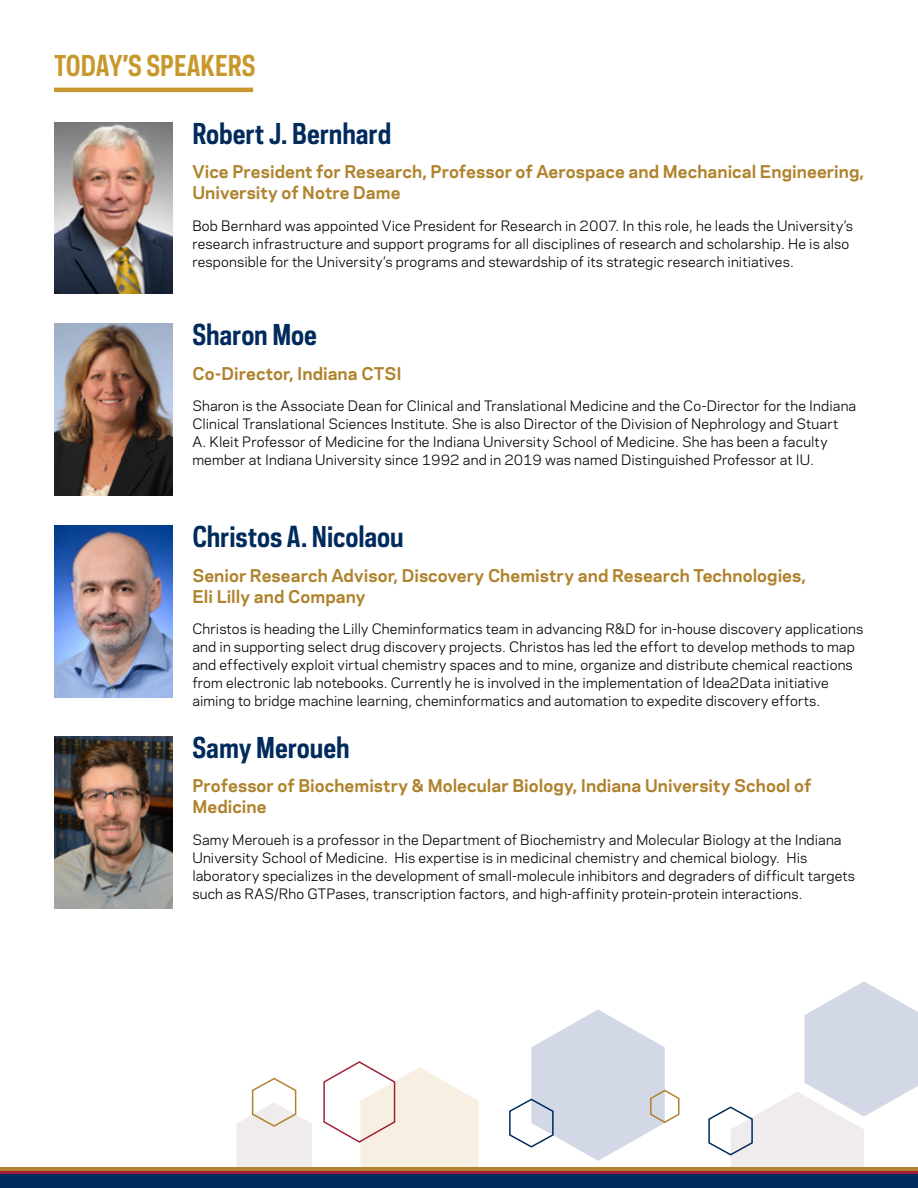
<style>
.page{position:relative;width:918px;height:1188px;background:#fff}
.page>*{position:absolute;margin:0;border:0;box-sizing:border-box;transform-origin:0 0}
.t1{font:700 27px "Galaxie Polaris Condensed";letter-spacing:-.005em;color:#002b5c}
.t2{font:700 27px "Galaxie Polaris Condensed";color:#c8982c}
.t3{font:700 16.5px/21px "Galaxie Polaris";letter-spacing:.005em;color:#af832d}
.t4{font:13.5px/18px "Galaxie Polaris";letter-spacing:.01em;color:#000}
</style>
<div class="page">
<svg style="left:323px;top:1061px;width:156px;height:106px"></svg>
<svg style="left:509px;top:1009px;width:171px;height:152px"></svg>
<svg style="left:236px;top:1077px;width:76px;height:90px"></svg>
<svg style="left:708px;top:981px;width:210px;height:186px"></svg>
<img style="left:54px;top:122px;width:118px;height:172px">
<img style="left:54px;top:324px;width:118px;height:172px">
<img style="left:54px;top:526px;width:118px;height:171px">
<hr style="left:54px;top:88px;width:199px;height:4px;background:#c8982c">
<hr style="left:0;top:1171px;width:918px;height:3px;background:#a12236">
<hr style="left:0;top:1167px;width:918px;height:4px;background:#af832d">
<div style="left:0;top:1174px;width:918px;height:14px;background:#002b5c"></div>
<img style="left:54px;top:736px;width:118px;height:172px">
<h1 class="t2" style="left:54px;top:47px;width:203px">TODAY’S SPEAKERS</h1>
<h1 class="t1" style="left:192px;top:115px;width:200px">Robert J. Bernhard</h1>
<p class="t3" style="left:192px;top:160px;width:673px">Vice President for Research, Professor of Aerospace and Mechanical Engineering,<br>University of Notre Dame</p>
<p class="t4" style="left:192px;top:216px;width:662px">Bob Bernhard was appointed Vice President for Research in 2007. In this role, he leads the University’s research infrastructure and support programs for all disciplines of research and scholarship. He is also responsible for the University’s programs and stewardship of its strategic research initiatives.</p>
<h1 class="t1" style="left:192px;top:317px;width:126px">Sharon Moe</h1>
<p class="t3" style="left:192px;top:362px;width:211px">Co-Director, Indiana CTSI</p>
<p class="t4" style="left:192px;top:397px;width:665px">Sharon is the Associate Dean for Clinical and Translational Medicine and the Co-Director for the Indiana Clinical Translational Sciences Institute. She is also Director of the Division of Nephrology and Stuart<br>A. Kleit Professor of Medicine for the Indiana University School of Medicine. She has been a faculty member at Indiana University since 1992 and in 2019 was named Distinguished Professor at IU.</p>
<h1 class="t1" style="left:192px;top:519px;width:213px">Christos A. Nicolaou</h1>
<p class="t3" style="left:192px;top:564px;width:615px">Senior Research Advisor, Discovery Chemistry and Research Technologies,<br>Eli Lilly and Company</p>
<p class="t4" style="left:192px;top:619px;width:672px">Christos is heading the Lilly Cheminformatics team in advancing R&amp;D for in-house discovery applications and in supporting select drug discovery projects. Christos has led the effort to develop methods to map and effectively exploit virtual chemistry spaces and to mine, organize and distribute chemical reactions from electronic lab notebooks. Currently he is involved in the implementation of Idea2Data initiative aiming to bridge machine learning, cheminformatics and automation to expedite discovery efforts.</p>
<h1 class="t1" style="left:192px;top:730px;width:159px">Samy Meroueh</h1>
<p class="t3" style="left:192px;top:774px;width:620px">Professor of Biochemistry &amp; Molecular Biology, Indiana University School of<br>Medicine</p>
<p class="t4" style="left:192px;top:830px;width:664px">Samy Meroueh is a professor in the Department of Biochemistry and Molecular Biology at the Indiana University School of Medicine. His expertise is in medicinal chemistry and chemical biology. His laboratory specializes in the development of small-molecule inhibitors and degraders of difficult targets such as RAS/Rho GTPases, transcription factors, and high-affinity protein-protein interactions.</p>
</div>
